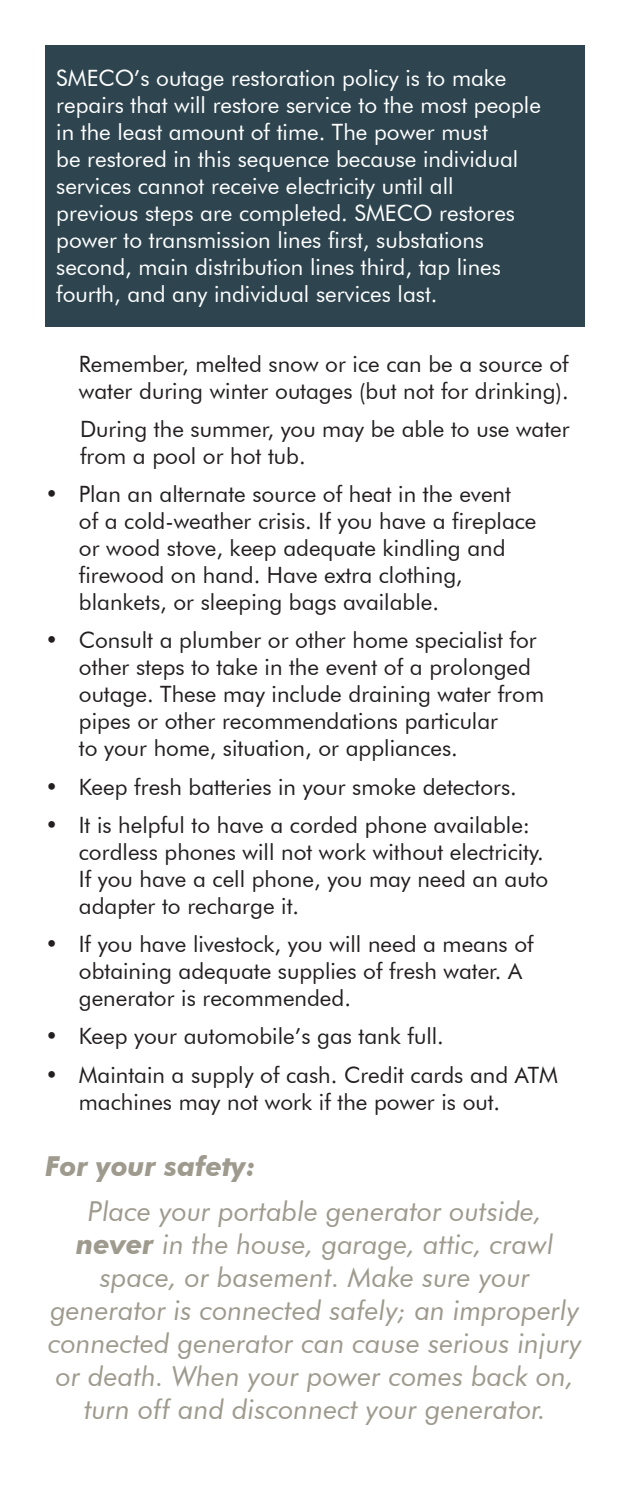
<style>
.page{position:relative;width:630px;height:1500px;background:#fff}
.page>*{position:absolute;margin:0;border:0;box-sizing:border-box;transform-origin:0 0}
.t1{font:italic 27.5px/33px "Futura BT";color:#9e9a8e;text-align:center}
.t2{font:italic 700 27.5px "Futura BT";color:#9e9a8e}
.t3{font:22.5px/27px "Futura BT";color:#231f20}
.t4{font:22.5px/27px "Futura BT";color:#fff}
.s1{font-weight:700}
</style>
<div class="page">
<div style="left:45px;top:45px;width:540px;height:281px;background:#2e454f"></div>
<p class="t4" style="left:56px;top:65px;width:486px">SMECO’s outage restoration policy is to make repairs that will restore service to the most people in the least amount of time. The power must<br>be restored in this sequence because individual services cannot receive electricity until all previous steps are completed. SMECO restores power to transmission lines first, substations second, main distribution lines third, tap lines fourth, and any individual services last.</p>
<p class="t3" style="left:79px;top:350px;width:491px">Remember, melted snow or ice can be a source of water during winter outages (but not for drinking).</p>
<p class="t3" style="left:80px;top:415px;width:491px">During the summer, you may be able to use water from a pool or hot tub.</p>
<p class="t3" style="left:79px;top:480px;width:459px;text-indent:-34px">• Plan an alternate source of heat in the event<br>of a cold-weather crisis. If you have a fireplace or wood stove, keep adequate kindling and firewood on hand. Have extra clothing, blankets, or sleeping bags available.</p>
<p class="t3" style="left:79px;top:627px;width:467px;text-indent:-34px">• Consult a plumber or other home specialist for other steps to take in the event of a prolonged outage. These may include draining water from pipes or other recommendations particular<br>to your home, situation, or appliances.</p>
<p class="t3" style="left:45px;top:773px;width:473px">• Keep fresh batteries in your smoke detectors.</p>
<p class="t3" style="left:79px;top:811px;width:471px;text-indent:-34px">• It is helpful to have a corded phone available: cordless phones will not work without electricity.<br>If you have a cell phone, you may need an auto adapter to recharge it.</p>
<p class="t3" style="left:79px;top:930px;width:456px;text-indent:-34px">• If you have livestock, you will need a means of obtaining adequate supplies of fresh water. A generator is recommended.</p>
<p class="t3" style="left:45px;top:1023px;width:400px">• Keep your automobile’s gas tank full.</p>
<p class="t3" style="left:79px;top:1061px;width:481px;text-indent:-34px">• Maintain a supply of cash. Credit cards and ATM machines may not work if the power is out.</p>
<p class="t2" style="left:45px;top:1150px;width:212px">For your safety:</p>
<p class="t1" style="left:48px;top:1194px;width:535px">Place your portable generator outside, <span class="s1">never</span> in the house, garage, attic, crawl space, or basement. Make sure your generator is connected safely; an improperly connected generator can cause serious injury or death. When your power comes back on, turn off and disconnect your generator.</p>
</div>
